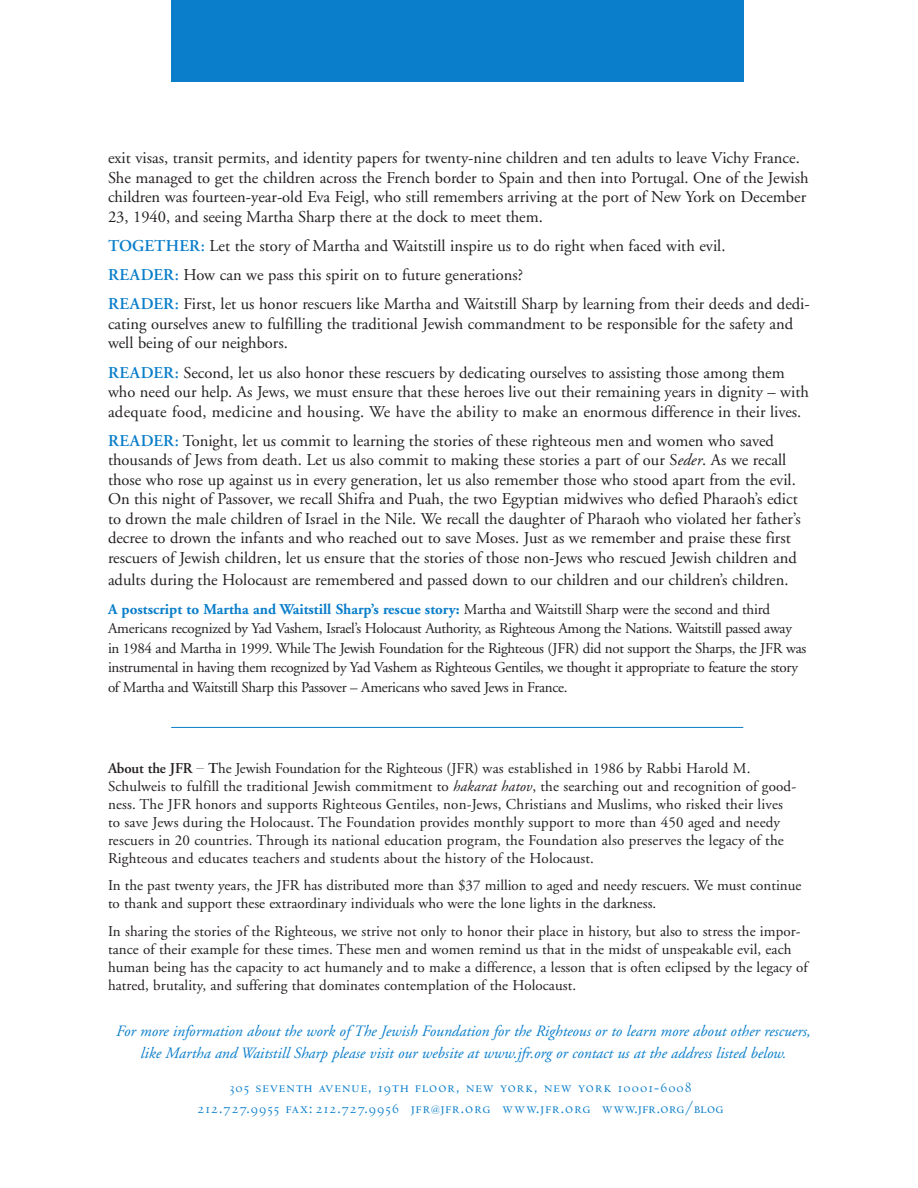
<style>
.page{position:relative;width:918px;height:1188px;background:#fff}
.page>*{position:absolute;margin:0;border:0;box-sizing:border-box;transform-origin:0 0}
.body{font:16.5px/19.5px "Adobe Garamond";color:#231f20}
.t1{font:16.5px/21px "Centaur MT SC";letter-spacing:.065em;color:#0a7eca;text-align:center}
.body-2{font:italic 15.75px/21.8px "Adobe Garamond";color:#0a7eca;text-align:center}
.body-3{font:15px/18px "Adobe Garamond";letter-spacing:.005em;color:#231f20}
.body-4{font:15px/19.5px "Adobe Garamond";letter-spacing:-.02em;color:#231f20}
.s1{font-weight:600;color:#0a7eca}
.s2{font-style:italic}
.s3{font-weight:700;color:#0a7eca}
.s4{font-weight:600}
.s5{font-family:"Baskerville"}
.s6{font-size:9px}
</style>
<div class="page">
<div style="left:171px;top:0;width:572px;height:82px;background:#0a7eca"></div>
<hr style="left:171px;top:727px;width:572px;height:1px;background:#0a7eca">
<p class="body" style="left:108px;top:149px;width:702px">exit visas, transit permits, and identity papers for twenty-nine children and ten adults to leave Vichy France.<br>She managed to get the children across the French border to Spain and then into Portugal. One of the Jewish children was fourteen-year-old Eva Feigl, who still remembers arriving at the port of New York on December 23, 1940, and seeing Martha Sharp there at the dock to meet them.</p>
<p class="body" style="left:108px;top:236px;width:619px"><span class="s1">TOGETHER:</span> Let the story of Martha and Waitstill inspire us to do right when faced with evil.</p>
<p class="body" style="left:108px;top:266px;width:417px"><span class="s1">READER:</span> How can we pass this spirit on to future generations?</p>
<p class="body" style="left:108px;top:295px;width:703px"><span class="s1">READER:</span> First, let us honor rescuers like Martha and Waitstill Sharp by learning from their deeds and dedi&shy;cating ourselves anew to fulfilling the traditional Jewish commandment to be responsible for the safety and well being of our neighbors.</p>
<p class="body" style="left:108px;top:363px;width:702px"><span class="s1">READER:</span> Second, let us also honor these rescuers by dedicating ourselves to assisting those among them who need our help. As Jews, we must ensure that these heroes live out their remaining years in dignity – with adequate food, medicine and housing. We have the ability to make an enormous difference in their lives.</p>
<p class="body" style="left:108px;top:431px;width:694px"><span class="s1">READER:</span> Tonight, let us commit to learning the stories of these righteous men and women who saved thousands of Jews from death. Let us also commit to making these stories a part of our S<span class="s2">eder</span>. As we recall those who rose up against us in every generation, let us also remember those who stood apart from the evil.<br>On this night of Passover, we recall Shifra and Puah, the two Egyptian midwives who defied Pharaoh’s edict to drown the male children of Israel in the Nile. We recall the daughter of Pharaoh who violated her father’s decree to drown the infants and who reached out to save Moses. Just as we remember and praise these first rescuers of Jewish children, let us ensure that the stories of those non-Jews who rescued Jewish children and</p>
<p class="body" style="left:108px;top:570px;width:682px">adults during the Holocaust are remembered and passed down to our children and our children’s children.</p>
<p class="body-4" style="left:108px;top:600px;width:700px"><span class="s3">A postscript to Martha and Waitstill Sharp’s rescue story:</span> Martha and Waitstill Sharp were the second and third Americans recognized by Yad Vashem, Israel’s Holocaust Authority, as Righteous Among the Nations. Waitstill passed away in 1984 and Martha in 1999. While The Jewish Foundation for the Righteous (JFR) did not support the Sharps, the JFR was instrumental in having them recognized by Yad Vashem as Righteous Gentiles, we thought it appropriate to feature the story of Martha and Waitstill Sharp this Passover – Americans who saved Jews in France.</p>
<p class="body-3" style="left:108px;top:759px;width:690px"><span class="s4">About the JFR</span> <span class="s5">–</span> <span class="s4">T</span>he Jewish Foundation for the Righteous (JFR) was established in 1986 by Rabbi Harold M.<br>Schulweis to fulfill the traditional Jewish commitment to <span class="s2">hakarat hatov</span>, the searching out and recognition of good&shy;ness. The JFR honors and supports Righteous Gentiles, non-Jews, Christians and Muslims, who risked their lives to save Jews during the Holocaust. The Foundation provides monthly support to more than 450 aged and needy rescuers in 20 countries. Through its national education program, the Foundation also preserves the legacy of the Righteous and educates teachers and students about the history of the Holocaust.</p>
<p class="body-3" style="left:108px;top:877px;width:695px">In the past twenty years, the JFR has distributed more than $37 million to aged and needy rescuers. We must continue to thank and support these extraordinary individuals who were the lone lights in the darkness.</p>
<p class="body-3" style="left:108px;top:923px;width:701px">In sharing the stories of the Righteous, we strive not only to honor their place in history, but also to stress the impor&shy;tance of their example for these times. These men and women remind us that in the midst of unspeakable evil, each human being has the capacity to act humanely and to make a difference, a lesson that is often eclipsed by the legacy of hatred, brutality, and suffering that dominates contemplation of the Holocaust.</p>
<p class="body-2" style="left:116px;top:1021px;width:696px">For more information about the work of The Jewish Foundation for the Righteous or to learn more about other rescuers, like Martha and Waitstill Sharp please visit our website at www.jfr.org or contact us at the address listed below.</p>
<p class="t1" style="left:198px;top:1077px;width:527px">305 seventh avenue, 19th floor, new york, new york 10001-6008<br>212.727.9955 fax: 212.727.9956 jfr<span class="s6">@</span>jfr.org www.jfr.org www.jfr.org/blog</p>
</div>
